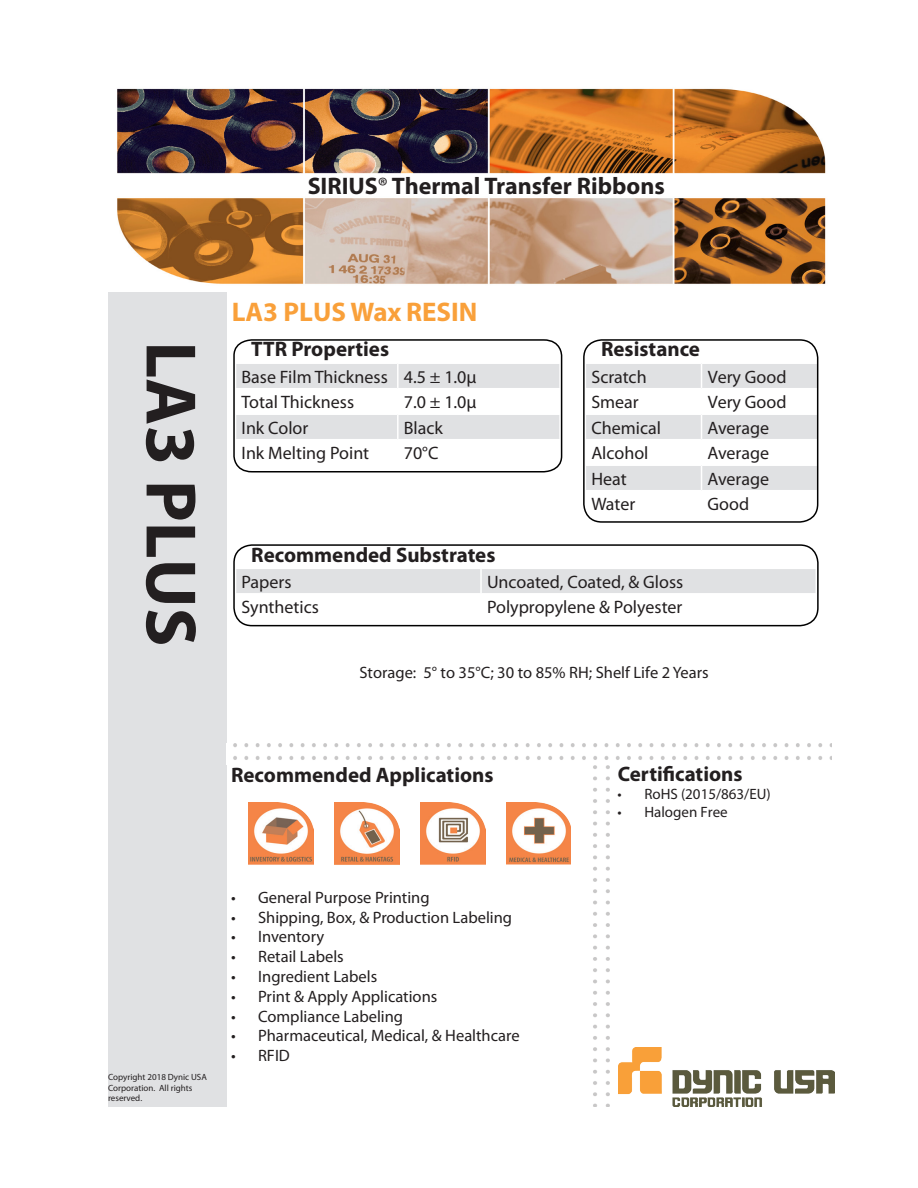
<style>
.page{position:relative;width:918px;height:1188px;background:#fff}
.page>*{position:absolute;margin:0;border:0;box-sizing:border-box;transform-origin:0 0}
.t1{font:700 72px "Myriad Pro";color:#231f20}
.t2{font:700 27px "Myriad Pro";color:#f9a03a}
.t3{font:700 24px "Myriad Pro";color:#231f20}
.t4{font:700 21px "Myriad Pro";color:#231f20}
.t5{font:18px "Myriad Pro";color:#231f20}
.t6{font:16.5px "Myriad Pro";color:#231f20}
.t7{font:15px "Myriad Pro";color:#231f20}
.t8{font:9px/10.6px "Myriad Pro";color:#231f20}
.s1{font-weight:400}
</style>
<div class="page">
<div style="left:108px;top:82px;width:119px;height:1025px;background:#e0e1e3"></div>
<img style="left:108px;top:82px;width:718px;height:210px">
<img style="left:619px;top:1048px;width:216px;height:59px">
<svg style="left:233px;top:339px;width:330px;height:134px"></svg>
<img style="left:233px;top:744px;width:599px;height:16px">
<img style="left:593px;top:765px;width:16px;height:342px">
<img style="left:334px;top:802px;width:65px;height:63px">
<img style="left:421px;top:802px;width:64px;height:63px">
<img style="left:506px;top:802px;width:65px;height:63px">
<svg style="left:235px;top:569px;width:582px;height:50px"></svg>
<div style="left:233px;top:544px;width:586px;height:82px;border:2px solid #000;border-radius:18px"></div>
<svg style="left:586px;top:364px;width:232px;height:151px"></svg>
<div style="left:583px;top:339px;width:235px;height:184px;border:2px solid #000;border-radius:18px"></div>
<img style="left:248px;top:802px;width:65px;height:63px">
<p class="t3" style="left:308px;top:170px;width:359px">SIRIUS<span class="s1">®</span> Thermal Transfer Ribbons</p>
<p class="t1" style="left:218px;top:341px;width:307px;rotate:90deg">LA3 PLUS</p>
<p class="t2" style="left:232px;top:295px;width:247px">LA3 PLUS Wax RESIN</p>
<p class="t4" style="left:251px;top:336px;width:139px">TTR Properties</p>
<p class="t5" style="left:242px;top:366px;width:148px">Base Film Thickness</p>
<p class="t5" style="left:404px;top:366px;width:74px">4.5 ± 1.0µ</p>
<p class="t5" style="left:242px;top:391px;width:114px">Total Thickness</p>
<p class="t5" style="left:404px;top:391px;width:74px">7.0 ± 1.0µ</p>
<p class="t5" style="left:242px;top:417px;width:68px">Ink Color</p>
<p class="t5" style="left:404px;top:417px;width:41px">Black</p>
<p class="t5" style="left:242px;top:442px;width:129px">Ink Melting Point</p>
<p class="t5" style="left:404px;top:442px;width:36px">70°C</p>
<p class="t4" style="left:601px;top:336px;width:100px">Resistance</p>
<p class="t5" style="left:591px;top:366px;width:57px">Scratch</p>
<p class="t5" style="left:708px;top:366px;width:80px">Very Good</p>
<p class="t5" style="left:591px;top:391px;width:49px">Smear</p>
<p class="t5" style="left:708px;top:391px;width:80px">Very Good</p>
<p class="t5" style="left:591px;top:417px;width:71px">Chemical</p>
<p class="t5" style="left:708px;top:417px;width:63px">Average</p>
<p class="t5" style="left:591px;top:442px;width:59px">Alcohol</p>
<p class="t5" style="left:708px;top:442px;width:63px">Average</p>
<p class="t5" style="left:591px;top:468px;width:37px">Heat</p>
<p class="t5" style="left:708px;top:468px;width:63px">Average</p>
<p class="t5" style="left:591px;top:493px;width:45px">Water</p>
<p class="t5" style="left:708px;top:493px;width:43px">Good</p>
<p class="t4" style="left:251px;top:541px;width:246px">Recommended Substrates</p>
<p class="t5" style="left:242px;top:571px;width:52px">Papers</p>
<p class="t5" style="left:487px;top:571px;width:198px">Uncoated, Coated, &amp; Gloss</p>
<p class="t5" style="left:242px;top:596px;width:79px">Synthetics</p>
<p class="t5" style="left:487px;top:596px;width:197px">Polypropylene &amp; Polyester</p>
<p class="t6" style="left:359px;top:662px;width:351px">Storage: 5° to 35°C; 30 to 85% RH; Shelf Life 2 Years</p>
<p class="t4" style="left:231px;top:761px;width:264px">Recommended Applications</p>
<p class="t8" style="left:108px;top:1072px;width:100px">Copyright 2018 Dynic USA<br>Corporation. All rights reserved.</p>
<p class="t6" style="left:231px;top:887px;width:200px">• General Purpose Printing</p>
<p class="t6" style="left:231px;top:907px;width:283px">• Shipping, Box, &amp; Production Labeling</p>
<p class="t6" style="left:231px;top:927px;width:95px">• Inventory</p>
<p class="t6" style="left:231px;top:947px;width:114px">• Retail Labels</p>
<p class="t6" style="left:231px;top:966px;width:148px">• Ingredient Labels</p>
<p class="t6" style="left:231px;top:986px;width:208px">• Print &amp; Apply Applications</p>
<p class="t6" style="left:231px;top:1006px;width:174px">• Compliance Labeling</p>
<p class="t6" style="left:231px;top:1026px;width:290px">• Pharmaceutical, Medical, &amp; Healthcare</p>
<p class="t6" style="left:231px;top:1046px;width:60px">• RFID</p>
<p class="t4" style="left:618px;top:761px;width:126px">Certifications</p>
<p class="t7" style="left:617px;top:785px;width:155px">• RoHS (2015/863/EU)</p>
<p class="t7" style="left:617px;top:802px;width:112px">• Halogen Free</p>
</div>
